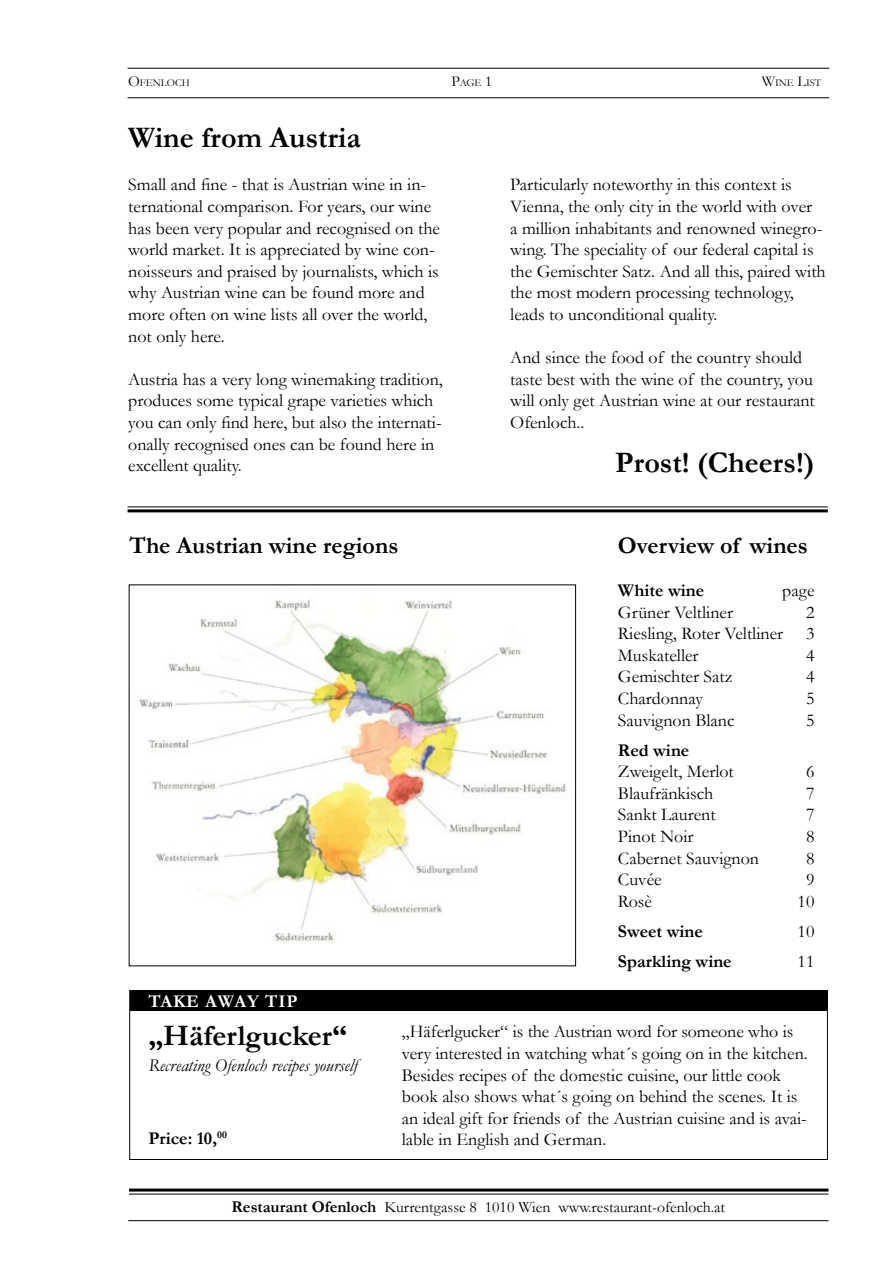
<style>
.page{position:relative;width:893px;height:1263px;background:#fff}
.page>*{position:absolute;margin:0;border:0;box-sizing:border-box;transform-origin:0 0}
.t1{font:700 30px "Garamond";color:#000}
.t2{font:700 24px "Garamond";color:#000}
.t3{font:18px/21.6px "Garamond";color:#000}
.t4{font:700 18px "Garamond";color:#000}
.t5{font:italic 18px "Garamond";color:#000}
.t6{font:700 18px "Garamond";letter-spacing:.045em;color:#fff}
.t7{font:15.75px "Garamond";color:#000}
.t8{font:10.5px "Garamond";color:#000}
.s1{font-size:15px}
.s2{font-weight:700;font-size:16.5px}
</style>
<div class="page">
<hr style="left:128px;top:506px;width:700px;height:1px;background:#000">
<hr style="left:128px;top:509px;width:700px;height:3px;background:#000">
<hr style="left:128px;top:68px;width:701px;height:1px;background:#000">
<hr style="left:128px;top:98px;width:701px;height:1px;background:#000">
<hr style="left:129px;top:1188px;width:699px;height:3px;background:#000">
<hr style="left:129px;top:1193px;width:699px;height:1px;background:#000">
<hr style="left:128px;top:1220px;width:700px;height:1px;background:#000">
<img style="left:139px;top:600px;width:427px;height:343px">
<div style="left:130px;top:990px;width:698px;height:21px;background:#000"></div>
<div style="left:129px;top:990px;width:699px;height:170px;border:1px solid #000"></div>
<p class="t8" style="left:128px;top:76px;width:63px"><span class="s1">O</span>FENLOCH</p>
<p class="t8" style="left:451px;top:76px;width:42px"><span class="s1">P</span>AGE <span class="s1">1</span></p>
<p class="t8" style="left:762px;top:76px;width:61px"><span class="s1">W</span>INE <span class="s1">L</span>IST</p>
<h1 class="t1" style="left:128px;top:117px;width:234px">Wine from Austria</h1>
<p class="t3" style="left:128px;top:173px;width:313px">Small and fine - that is Austrian wine in in&shy;ternational comparison. For years, our wine has been very popular and recognised on the world market. It is appreciated by wine con&shy;noisseurs and praised by journalists, which is why Austrian wine can be found more and more often on wine lists all over the world, not only here.</p>
<p class="t3" style="left:128px;top:368px;width:316px">Austria has a very long winemaking tradition, produces some typical grape varieties which you can only find here, but also the internati&shy;onally recognised ones can be found here in excellent quality.</p>
<h2 class="t2" style="left:129px;top:529px;width:270px">The Austrian wine regions</h2>
<p class="t6" style="left:148px;top:988px;width:151px">TAKE AWAY TIP</p>
<p class="t3" style="left:510px;top:173px;width:317px">Particularly noteworthy in this context is Vienna, the only city in the world with over<br>a million inhabitants and renowned winegro&shy;wing. The speciality of our federal capital is the Gemischter Satz. And all this, paired with the most modern processing technology, leads to unconditional quality.</p>
<p class="t3" style="left:510px;top:346px;width:306px">And since the food of the country should taste best with the wine of the country, you will only get Austrian wine at our restaurant Ofenloch..</p>
<h1 class="t1" style="left:615px;top:442px;width:201px">Prost! (Cheers!)</h1>
<h2 class="t2" style="left:618px;top:529px;width:191px">Overview of wines</h2>
<p class="t4" style="left:618px;top:578px;width:88px">White wine</p>
<p class="t3" style="left:782px;top:579px;width:34px">page</p>
<p class="t3" style="left:618px;top:601px;width:117px">Grüner Veltliner</p>
<p class="t3" style="left:806px;top:601px;width:10px">2</p>
<p class="t3" style="left:618px;top:622px;width:167px">Riesling, Roter Veltliner</p>
<p class="t3" style="left:806px;top:622px;width:10px">3</p>
<p class="t3" style="left:618px;top:644px;width:82px">Muskateller</p>
<p class="t3" style="left:806px;top:644px;width:10px">4</p>
<p class="t3" style="left:618px;top:665px;width:116px">Gemischter Satz</p>
<p class="t3" style="left:806px;top:665px;width:10px">4</p>
<p class="t3" style="left:618px;top:687px;width:87px">Chardonnay</p>
<p class="t3" style="left:806px;top:687px;width:10px">5</p>
<p class="t3" style="left:618px;top:709px;width:118px">Sauvignon Blanc</p>
<p class="t3" style="left:806px;top:709px;width:10px">5</p>
<p class="t4" style="left:618px;top:738px;width:73px">Red wine</p>
<p class="t3" style="left:618px;top:760px;width:117px">Zweigelt, Merlot</p>
<p class="t3" style="left:806px;top:760px;width:10px">6</p>
<p class="t3" style="left:618px;top:782px;width:97px">Blaufränkisch</p>
<p class="t3" style="left:806px;top:782px;width:10px">7</p>
<p class="t3" style="left:618px;top:803px;width:99px">Sankt Laurent</p>
<p class="t3" style="left:806px;top:803px;width:10px">7</p>
<p class="t3" style="left:618px;top:825px;width:77px">Pinot Noir</p>
<p class="t3" style="left:806px;top:825px;width:10px">8</p>
<p class="t3" style="left:618px;top:847px;width:143px">Cabernet Sauvignon</p>
<p class="t3" style="left:806px;top:847px;width:10px">8</p>
<p class="t3" style="left:618px;top:868px;width:45px">Cuvée</p>
<p class="t3" style="left:806px;top:868px;width:10px">9</p>
<p class="t3" style="left:618px;top:890px;width:36px">Rosè</p>
<p class="t3" style="left:798px;top:890px;width:18px">10</p>
<p class="t4" style="left:618px;top:919px;width:86px">Sweet wine</p>
<p class="t3" style="left:798px;top:920px;width:18px">10</p>
<p class="t4" style="left:618px;top:949px;width:115px">Sparkling wine</p>
<p class="t3" style="left:798px;top:950px;width:18px">11</p>
<h1 class="t1" style="left:148px;top:1015px;width:200px">„Häferlgucker“</h1>
<p class="t5" style="left:148px;top:1053px;width:211px">Recreating Ofenloch recipes yourself</p>
<p class="t4" style="left:148px;top:1126px;width:80px">Price: 10,<sup>00</sup></p>
<p class="t3" style="left:402px;top:1020px;width:407px">„Häferlgucker“ is the Austrian word for someone who is very interested in watching what´s going on in the kitchen.<br>Besides recipes of the domestic cuisine, our little cook book also shows what´s going on behind the scenes. It is an ideal gift for friends of the Austrian cuisine and is avai&shy;lable in English and German.</p>
<p class="t7" style="left:232px;top:1197px;width:495px"><span class="s2">Restaurant Ofenloch</span> Kurrentgasse 8 1010 Wien www.restaurant-ofenloch.at</p>
</div>
